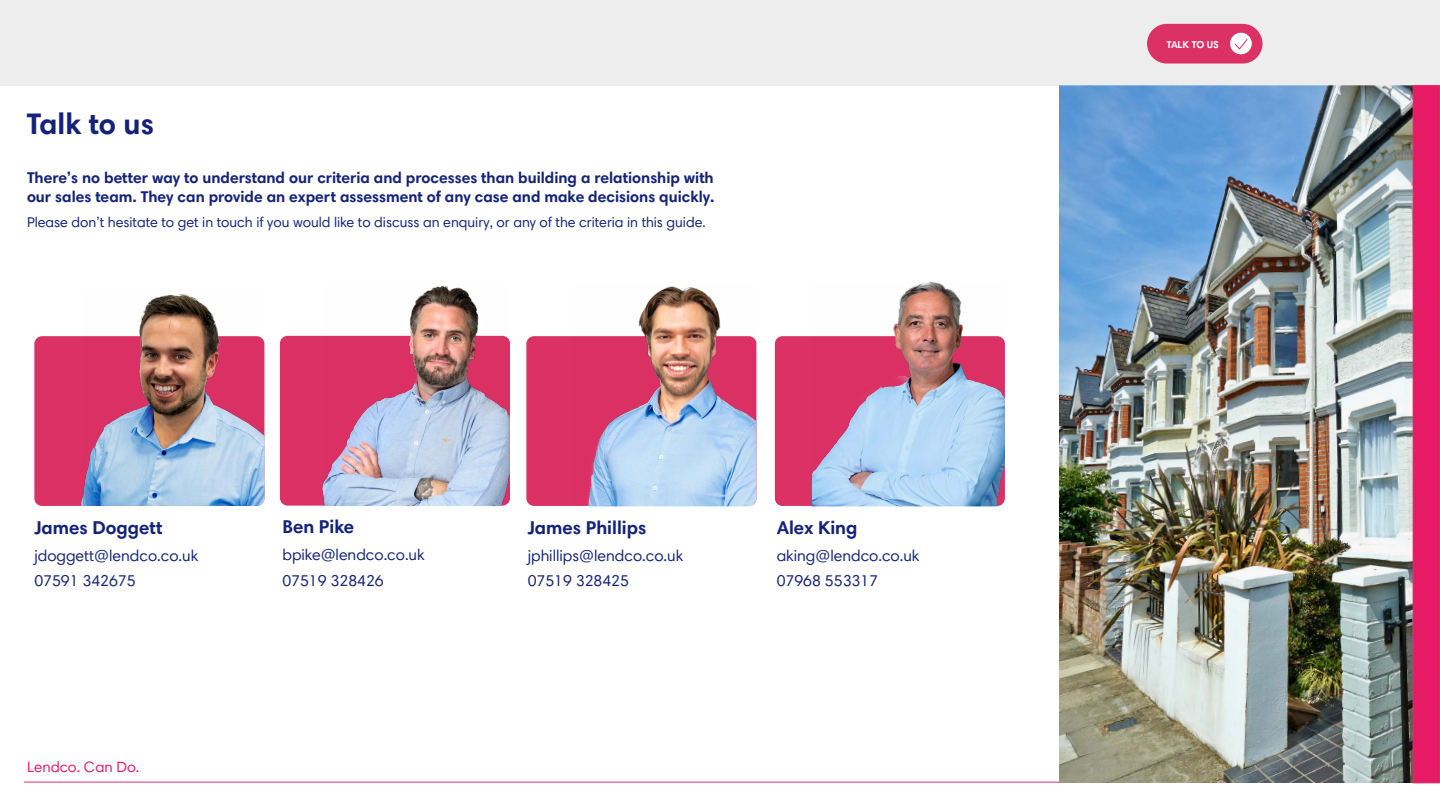
<style>
.page{position:relative;width:1440px;height:810px;background:#fff}
.page>*{position:absolute;margin:0;border:0;box-sizing:border-box;transform-origin:0 0}
.t1{font:700 30px "Harmonia Sans Pro Cyr";color:#142378}
.t2{font:700 18.75px "Harmonia Sans Pro Cyr";color:#142378}
.t3{font:700 15.75px/18.9px "Harmonia Sans Pro Cyr";color:#142378}
.t4{font:15.75px "Harmonia Sans Pro Cyr";color:#142378}
.t5{font:15px "Harmonia Sans Pro Cyr";color:#e71a65}
.t6{font:14.25px "Harmonia Sans Pro Cyr";color:#142378}
.t7{font:700 10.05px "Harmonia Sans Pro Cyr";letter-spacing:-.015em;color:#fff}
</style>
<div class="page">
<hr style="left:24px;top:782px;width:1387px;height:1px;background:#db3165">
<div style="left:0;top:0;width:1440px;height:85px;background:#ededed"></div>
<div style="left:34px;top:336px;width:230px;height:170px;background:#db3165;border-radius:8px"></div>
<img style="left:81px;top:294px;width:184px;height:212px">
<div style="left:280px;top:336px;width:230px;height:170px;background:#db3165;border-radius:8px"></div>
<div style="left:526px;top:336px;width:230px;height:170px;background:#db3165;border-radius:8px"></div>
<img style="left:573px;top:286px;width:183px;height:220px">
<div style="left:775px;top:336px;width:230px;height:170px;background:#db3165;border-radius:8px"></div>
<img style="left:322px;top:285px;width:188px;height:221px">
<img style="left:812px;top:282px;width:193px;height:224px">
<img style="left:1059px;top:85px;width:354px;height:698px">
<div style="left:1413px;top:86px;width:27px;height:697px;background:#e71a65"></div>
<div style="left:1413px;top:85px;width:27px;height:698px;border:1px solid #db3165"></div>
<div style="left:1147px;top:24px;width:116px;height:40px;background:#db3165;border-radius:20px"></div>
<div style="left:1230px;top:32px;width:22px;height:23px;background:#fff;border-radius:50%"></div>
<div style="left:1229px;top:32px;width:23px;height:23px;border:1px solid #db3165;border-radius:50%"></div>
<svg style="left:1235px;top:38px;width:18px;height:12px"></svg>
<h1 class="t1" style="left:27px;top:105px;width:128px">Talk to us</h1>
<p class="t3" style="left:27px;top:168px;width:689px">There’s no better way to understand our criteria and processes than building a relationship with our sales team. They can provide an expert assessment of any case and make decisions quickly.</p>
<p class="t6" style="left:27px;top:214px;width:680px">Please don’t hesitate to get in touch if you would like to discuss an enquiry, or any of the criteria in this guide.</p>
<p class="t2" style="left:34px;top:515px;width:130px">James Doggett</p>
<p class="t2" style="left:282px;top:515px;width:73px">Ben Pike</p>
<p class="t2" style="left:528px;top:515px;width:120px">James Phillips</p>
<p class="t2" style="left:777px;top:515px;width:82px">Alex King</p>
<p class="t4" style="left:34px;top:546px;width:165px">jdoggett@lendco.co.uk</p>
<p class="t4" style="left:282px;top:545px;width:144px">bpike@lendco.co.uk</p>
<p class="t4" style="left:528px;top:546px;width:157px">jphillips@lendco.co.uk</p>
<p class="t4" style="left:777px;top:546px;width:144px">aking@lendco.co.uk</p>
<p class="t4" style="left:34px;top:571px;width:103px">07591 342675</p>
<p class="t4" style="left:282px;top:571px;width:103px">07519 328426</p>
<p class="t4" style="left:528px;top:571px;width:103px">07519 328425</p>
<p class="t4" style="left:777px;top:571px;width:103px">07968 553317</p>
<p class="t5" style="left:27px;top:757px;width:114px">Lendco. Can Do.</p>
<p class="t7" style="left:1167px;top:38px;width:54px">TALK TO US</p>
</div>
